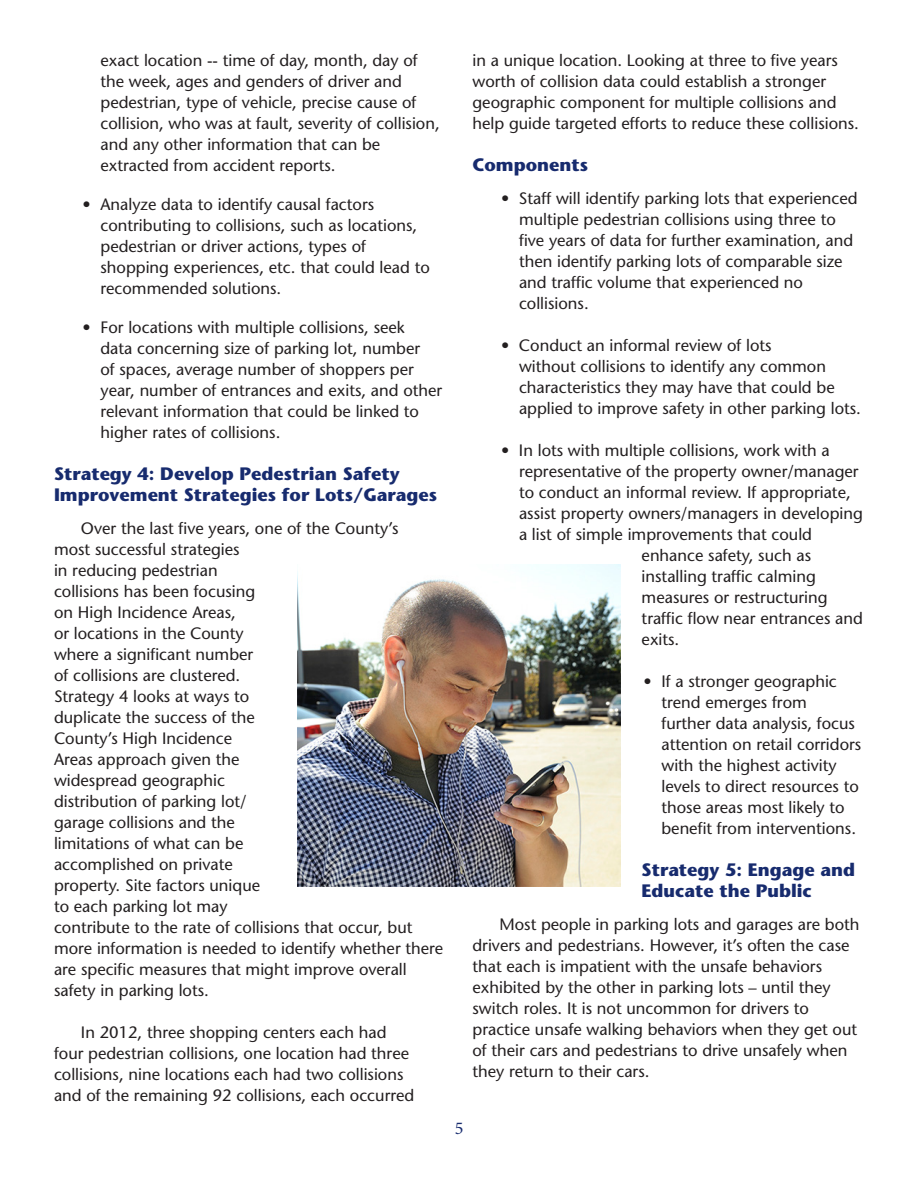
<style>
.page{position:relative;width:918px;height:1188px;background:#fff}
.page>*{position:absolute;margin:0;border:0;box-sizing:border-box;transform-origin:0 0}
.t1{font:700 18px/21px "Stone Sans";color:#172b6e}
.t2{font:18px "Minion Pro";color:#172b6e}
.t3{font:16.5px/21px "Stone Sans";color:#231f20}
</style>
<div class="page">
<img style="left:298px;top:564px;width:322px;height:322px">
<p class="t3" style="left:100px;top:50px;width:341px">exact location -- time of day, month, day of the week, ages and genders of driver and pedestrian, type of vehicle, precise cause of collision, who was at fault, severity of collision, and any other information that can be extracted from accident reports.</p>
<p class="t3" style="left:100px;top:194px;width:331px;text-indent:-18px">• Analyze data to identify causal factors contributing to collisions, such as locations, pedestrian or driver actions, types of shopping experiences, etc. that could lead to recommended solutions.</p>
<p class="t3" style="left:100px;top:317px;width:343px;text-indent:-18px">• For locations with multiple collisions, seek<br>data concerning size of parking lot, number<br>of spaces, average number of shoppers per year, number of entrances and exits, and other relevant information that could be linked to higher rates of collisions.</p>
<p class="t1" style="left:54px;top:464px;width:385px">Strategy 4: Develop Pedestrian Safety<br>Improvement Strategies for Lots/Garages</p>
<p class="t3" style="left:54px;top:518px;width:391px;text-indent:27px">Over the last five years, one of the County’s<br>most successful strategies<br>in reducing pedestrian<br>collisions has been focusing<br>on High Incidence Areas,<br>or locations in the County<br>where a significant number<br>of collisions are clustered.<br>Strategy 4 looks at ways to<br>duplicate the success of the<br>County’s High Incidence<br>Areas approach given the<br>widespread geographic<br>distribution of parking lot/<br>garage collisions and the<br>limitations of what can be<br>accomplished on private<br>property. Site factors unique<br>to each parking lot may<br>contribute to the rate of collisions that occur, but more information is needed to identify whether there are specific measures that might improve overall safety in parking lots.</p>
<p class="t3" style="left:54px;top:1022px;width:362px;text-indent:27px">In 2012, three shopping centers each had four pedestrian collisions, one location had three collisions, nine locations each had two collisions and of the remaining 92 collisions, each occurred</p>
<p class="t3" style="left:473px;top:50px;width:388px">in a unique location. Looking at three to five years worth of collision data could establish a stronger geographic component for multiple collisions and help guide targeted efforts to reduce these collisions.</p>
<p class="t1" style="left:472px;top:155px;width:117px">Components</p>
<p class="t3" style="left:519px;top:188px;width:340px;text-indent:-18px">• Staff will identify parking lots that experienced multiple pedestrian collisions using three to five years of data for further examination, and then identify parking lots of comparable size and traffic volume that experienced no collisions.</p>
<p class="t3" style="left:519px;top:335px;width:344px;text-indent:-18px">• Conduct an informal review of lots<br>without collisions to identify any common characteristics they may have that could be applied to improve safety in other parking lots.</p>
<p class="t3" style="left:501px;top:440px;width:330px">• In lots with multiple collisions, work with a</p>
<p class="t3" style="left:519px;top:461px;width:341px">representative of the property owner/manager</p>
<p class="t3" style="left:519px;top:482px;width:333px">to conduct an informal review. If appropriate,</p>
<p class="t3" style="left:519px;top:503px;width:345px">assist property owners/managers in developing</p>
<p class="t3" style="left:519px;top:524px;width:295px">a list of simple improvements that could</p>
<p class="t3" style="left:642px;top:545px;width:171px">enhance safety, such as</p>
<p class="t3" style="left:642px;top:566px;width:176px">installing traffic calming</p>
<p class="t3" style="left:642px;top:587px;width:187px">measures or restructuring</p>
<p class="t3" style="left:642px;top:608px;width:223px">traffic flow near entrances and</p>
<p class="t3" style="left:642px;top:629px;width:39px">exits.</p>
<p class="t3" style="left:661px;top:671px;width:201px;text-indent:-18px">• If a stronger geographic trend emerges from<br>further data analysis, focus attention on retail corridors with the highest activity levels to direct resources to those areas most likely to benefit from interventions.</p>
<p class="t1" style="left:642px;top:860px;width:215px">Strategy 5: Engage and<br>Educate the Public</p>
<p class="t3" style="left:472px;top:914px;width:389px;text-indent:27px">Most people in parking lots and garages are both drivers and pedestrians. However, it’s often the case that each is impatient with the unsafe behaviors exhibited by the other in parking lots – until they switch roles. It is not uncommon for drivers to practice unsafe walking behaviors when they get out of their cars and pedestrians to drive unsafely when they return to their cars.</p>
<p class="t2" style="left:455px;top:1116px;width:10px">5</p>
</div>
